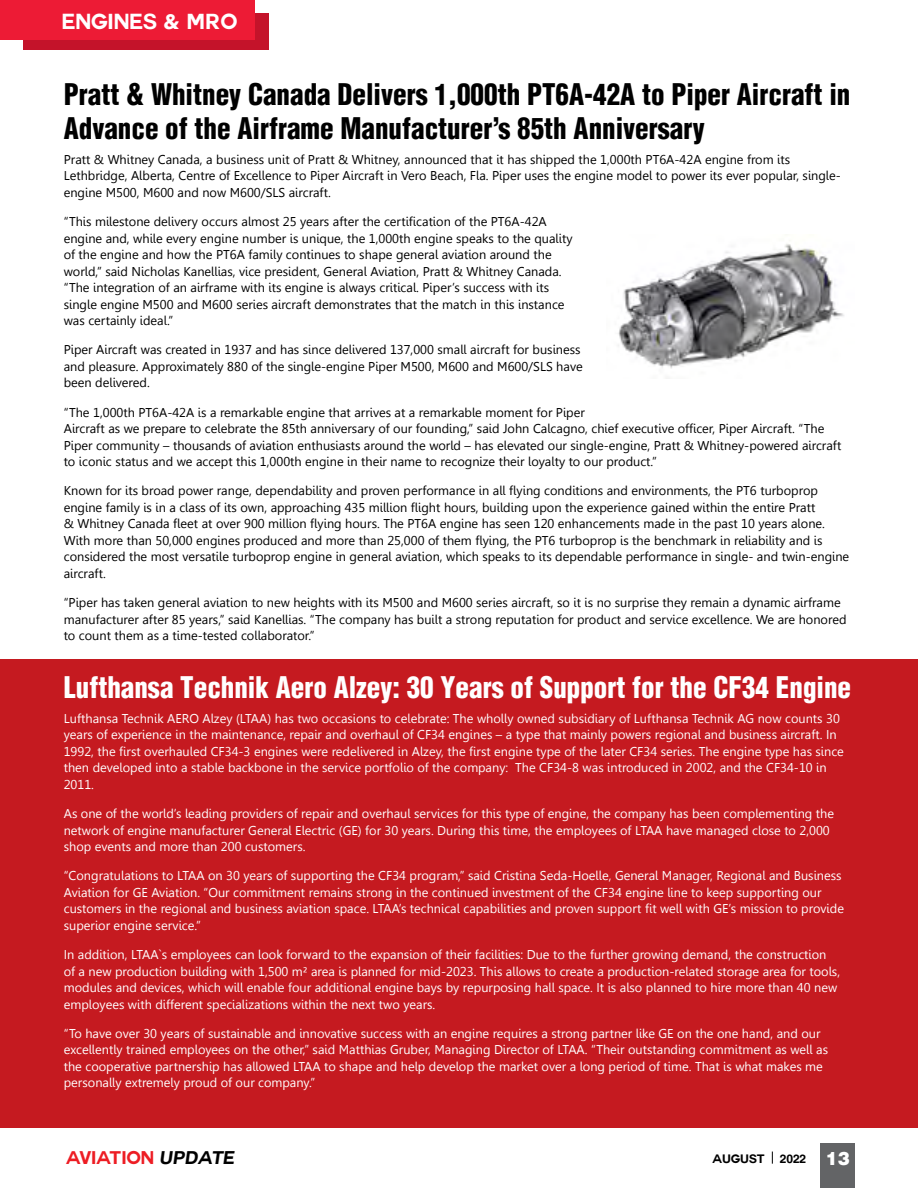
<style>
.page{position:relative;width:918px;height:1188px;background:#fff}
.page>*{position:absolute;margin:0;border:0;box-sizing:border-box;transform-origin:0 0}
.t1{font:900 condensed 28.5px/34.2px "Context Black Condensed S Si";color:#000;scale:.95 1}
.t2{font:900 condensed 28.5px "Context Black Condensed S Si";color:#fff;scale:.95 1}
.t3{font:700 21.3px "Couture";color:#fff}
.t4{font:700 18px "Couture";color:#ed1d24}
.t5{font:12.75px/16.5px "Gisha";color:#000}
.t6{font:12.75px/16.5px "Gisha";color:#fff}
.t7{font:700 12px "Couture";color:#000}
.s1{font-family:"Gill Sans"}
.s2{font-style:italic;color:#000}
.s3{font-family:"Context Black S Si";font-weight:900;font-size:18px;color:#fff}
</style>
<div class="page">
<div style="left:0;top:659px;width:918px;height:469px;background:#c51a20"></div>
<div style="left:23px;top:14px;width:246px;height:36px;background:#c4132a"></div>
<div style="left:0;top:0;width:254px;height:39px;background:#ed1b35"></div>
<img style="left:618px;top:244px;width:226px;height:135px">
<div style="left:820px;top:1144px;width:35px;height:44px;background:#636466"></div>
<svg style="left:772px;top:1152px;width:1px;height:12px"></svg>
<h2 class="t3" style="left:62px;top:11px;width:177px">ENGINES <span class="s1">&amp;</span> MRO</h2>
<h1 class="t1" style="left:64px;top:77px;width:830px">Pratt &amp; Whitney Canada Delivers 1,000th PT6A-42A to Piper Aircraft in<br>Advance of the Airframe Manufacturer’s 85th Anniversary</h1>
<p class="t5" style="left:64px;top:151px;width:779px">Pratt &amp; Whitney Canada, a business unit of Pratt &amp; Whitney, announced that it has shipped the 1,000th PT6A-42A engine from its<br>Lethbridge, Alberta, Centre of Excellence to Piper Aircraft in Vero Beach, Fla. Piper uses the engine model to power its ever popular, single&shy;engine M500, M600 and now M600/SLS aircraft.</p>
<p class="t5" style="left:64px;top:213px;width:510px">“This milestone delivery occurs almost 25 years after the certification of the PT6A-42A engine and, while every engine number is unique, the 1,000th engine speaks to the quality of the engine and how the PT6A family continues to shape general aviation around the world,” said Nicholas Kanellias, vice president, General Aviation, Pratt &amp; Whitney Canada. “The integration of an airframe with its engine is always critical. Piper’s success with its single engine M500 and M600 series aircraft demonstrates that the match in this instance was certainly ideal.”</p>
<p class="t5" style="left:64px;top:342px;width:520px">Piper Aircraft was created in 1937 and has since delivered 137,000 small aircraft for business and pleasure. Approximately 880 of the single-engine Piper M500, M600 and M600/SLS have been delivered.</p>
<p class="t5" style="left:64px;top:404px;width:779px">“The 1,000th PT6A-42A is a remarkable engine that arrives at a remarkable moment for Piper<br>Aircraft as we prepare to celebrate the 85th anniversary of our founding,” said John Calcagno, chief executive officer, Piper Aircraft. “The Piper community – thousands of aviation enthusiasts around the world – has elevated our single-engine, Pratt &amp; Whitney-powered aircraft to iconic status and we accept this 1,000th engine in their name to recognize their loyalty to our product.”</p>
<p class="t5" style="left:64px;top:483px;width:787px">Known for its broad power range, dependability and proven performance in all flying conditions and environments, the PT6 turboprop engine family is in a class of its own, approaching 435 million flight hours, building upon the experience gained within the entire Pratt<br>&amp; Whitney Canada fleet at over 900 million flying hours. The PT6A engine has seen 120 enhancements made in the past 10 years alone.<br>With more than 50,000 engines produced and more than 25,000 of them flying, the PT6 turboprop is the benchmark in reliability and is considered the most versatile turboprop engine in general aviation, which speaks to its dependable performance in single- and twin-engine aircraft.</p>
<p class="t5" style="left:64px;top:594px;width:784px">“Piper has taken general aviation to new heights with its M500 and M600 series aircraft, so it is no surprise they remain a dynamic airframe manufacturer after 85 years,” said Kanellias. “The company has built a strong reputation for product and service excellence. We are honored to count them as a time-tested collaborator.”</p>
<h1 class="t2" style="left:64px;top:669px;width:830px">Lufthansa Technik Aero Alzey: 30 Years of Support for the CF34 Engine</h1>
<p class="t6" style="left:64px;top:710px;width:782px">Lufthansa Technik AERO Alzey (LTAA) has two occasions to celebrate: The wholly owned subsidiary of Lufthansa Technik AG now counts 30 years of experience in the maintenance, repair and overhaul of CF34 engines – a type that mainly powers regional and business aircraft. In 1992, the first overhauled CF34-3 engines were redelivered in Alzey, the first engine type of the later CF34 series. The engine type has since then developed into a stable backbone in the service portfolio of the company: The CF34-8 was introduced in 2002, and the CF34-10 in 2011.</p>
<p class="t6" style="left:64px;top:805px;width:772px">As one of the world’s leading providers of repair and overhaul services for this type of engine, the company has been complementing the network of engine manufacturer General Electric (GE) for 30 years. During this time, the employees of LTAA have managed close to 2,000 shop events and more than 200 customers.</p>
<p class="t6" style="left:64px;top:868px;width:782px">“Congratulations to LTAA on 30 years of supporting the CF34 program,” said Cristina Seda-Hoelle, General Manager, Regional and Business Aviation for GE Aviation. “Our commitment remains strong in the continued investment of the CF34 engine line to keep supporting our customers in the regional and business aviation space. LTAA’s technical capabilities and proven support fit well with GE’s mission to provide superior engine service.”</p>
<p class="t6" style="left:64px;top:946px;width:778px">In addition, LTAA`s employees can look forward to the expansion of their facilities: Due to the further growing demand, the construction of a new production building with 1,500 m² area is planned for mid-2023. This allows to create a production-related storage area for tools, modules and devices, which will enable four additional engine bays by repurposing hall space. It is also planned to hire more than 40 new employees with different specializations within the next two years.</p>
<p class="t6" style="left:64px;top:1025px;width:766px">“To have over 30 years of sustainable and innovative success with an engine requires a strong partner like GE on the one hand, and our excellently trained employees on the other,” said Matthias Gruber, Managing Director of LTAA. “Their outstanding commitment as well as the cooperative partnership has allowed LTAA to shape and help develop the market over a long period of time. That is what makes me personally extremely proud of our company.”</p>
<h3 class="t4" style="left:66px;top:1149px;width:170px">AVIATION <span class="s2">UPDATE</span></h3>
<p class="t7" style="left:712px;top:1153px;width:54px">AUGUST</p>
<p class="t7" style="left:780px;top:1153px;width:71px">2022 <span class="s3">13</span></p>
</div>
